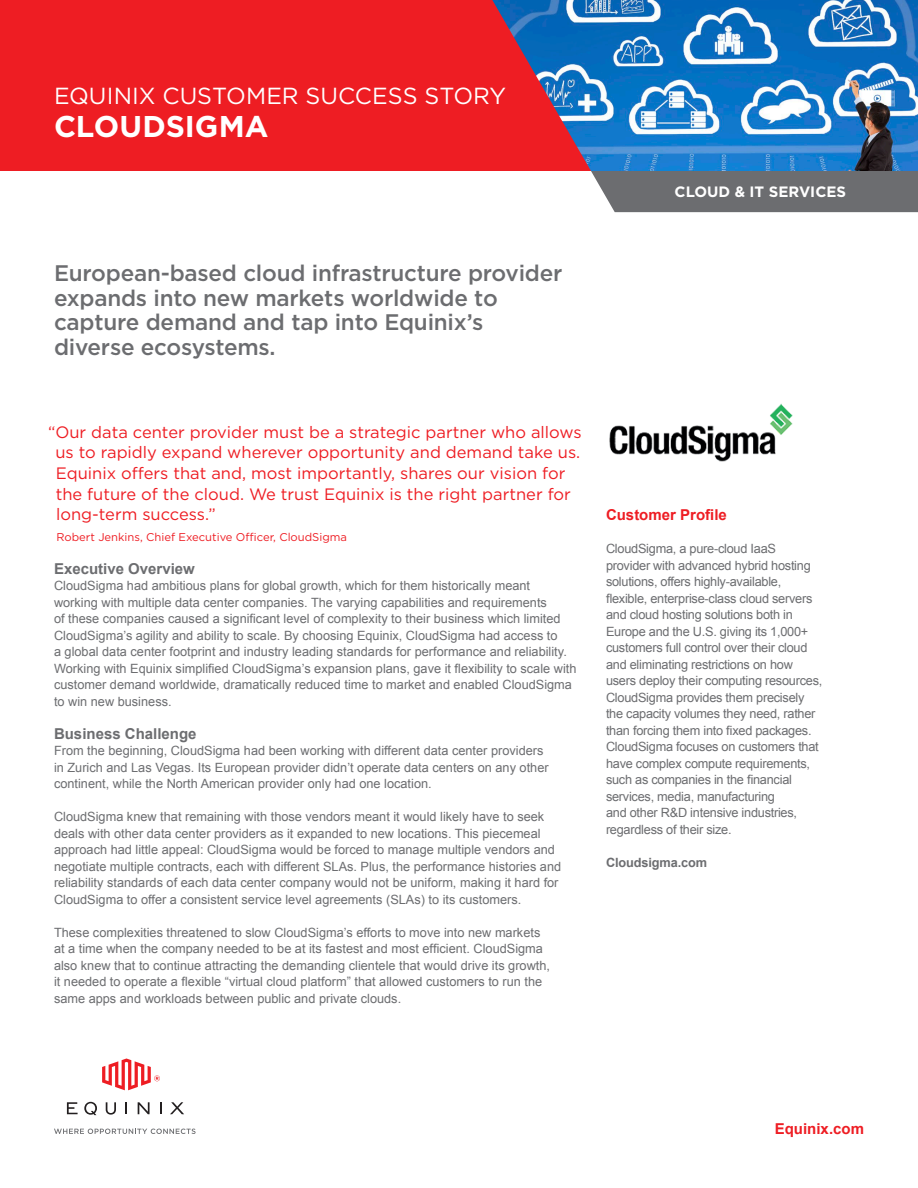
<style>
.page{position:relative;width:918px;height:1188px;background:#fff}
.page>*{position:absolute;margin:0;border:0;box-sizing:border-box;transform-origin:0 0}
.Main_Title_Front{font:700 30px "Gotham";color:#fff}
.Category_Title_Front{font:23.25px "Gotham";color:#fff}
.Lead_In{font:500 22.5px/24.8px "Gotham";letter-spacing:-.01em;color:#6c6d70}
.Customer_Quote{font:16.5px/20.7px "Gotham";color:#ee1d23}
.Side_Bar_Title{font:700 15px "Arial";color:#ee1d23}
.Body_Title_2_Space{font:700 15px "Arial";color:#6c6d70}
.Body_Title_1_Space{font:700 15px "Arial";color:#6c6d70}
.Category_Title{font:700 15px "Gotham";color:#fff}
.Body_Copy_1_Space{font:12.75px/16.5px "Arial";color:#6c6d70}
.Body_Copy{font:12.75px/16.5px "Arial";color:#6c6d70}
.Body_Copy_1_Space-2{font:12.75px/16.5px "Arial";letter-spacing:-.02em;color:#6c6d70}
.Body_Copy_1_Space-3{font:700 12.75px "Arial";letter-spacing:-.01em;color:#6c6d70}
.Quote_Citation{font:11.25px "Gotham";color:#ee1d23}
</style>
<div class="page">
<div style="left:591px;top:171px;width:327px;height:41px;background:#6c6d70"></div>
<svg style="left:67px;top:1102px;width:11px;height:12px"></svg>
<svg style="left:106px;top:1102px;width:10px;height:13px"></svg>
<svg style="left:126px;top:1102px;width:1px;height:12px"></svg>
<svg style="left:138px;top:1102px;width:12px;height:12px"></svg>
<svg style="left:160px;top:1102px;width:2px;height:12px"></svg>
<svg style="left:170px;top:1102px;width:14px;height:12px"></svg>
<svg style="left:84px;top:1102px;width:13px;height:13px"></svg>
<svg style="left:102px;top:1058px;width:58px;height:32px"></svg>
<svg style="left:54px;top:1129px;width:142px;height:5px"></svg>
<img style="left:591px;top:0;width:327px;height:171px">
<svg style="left:0;top:0;width:591px;height:171px;background:#dd2530"></svg>
<img style="left:609px;top:403px;width:184px;height:59px">
<p class="Category_Title_Front" style="left:54px;top:81px;width:454px">EQUINIX CUSTOMER SUCCESS STORY</p>
<p class="Main_Title_Front" style="left:54px;top:106px;width:216px">CLOUDSIGMA</p>
<p class="Category_Title" style="left:675px;top:182px;width:173px">CLOUD &amp; IT SERVICES</p>
<p class="Lead_In" style="left:54px;top:260px;width:510px">European-based cloud infrastructure provider expands into new markets worldwide to capture demand and tap into Equinix’s diverse ecosystems.</p>
<p class="Customer_Quote" style="left:56px;top:421px;width:528px;text-indent:-7px">“Our data center provider must be a strategic partner who allows us to rapidly expand wherever opportunity and demand take us.<br>Equinix offers that and, most importantly, shares our vision for the future of the cloud. We trust Equinix is the right partner for long-term success.”</p>
<p class="Quote_Citation" style="left:56px;top:530px;width:292px">Robert Jenkins, Chief Executive Officer, CloudSigma</p>
<p class="Body_Title_2_Space" style="left:54px;top:558px;width:142px">Executive Overview</p>
<p class="Body_Copy" style="left:54px;top:578px;width:524px">CloudSigma had ambitious plans for global growth, which for them historically meant working with multiple data center companies. The varying capabilities and requirements<br>of these companies caused a significant level of complexity to their business which limited CloudSigma’s agility and ability to scale. By choosing Equinix, CloudSigma had access to<br>a global data center footprint and industry leading standards for performance and reliability.<br>Working with Equinix simplified CloudSigma’s expansion plans, gave it flexibility to scale with customer demand worldwide, dramatically reduced time to market and enabled CloudSigma to win new business.</p>
<p class="Body_Title_1_Space" style="left:54px;top:723px;width:144px">Business Challenge</p>
<p class="Body_Copy" style="left:54px;top:743px;width:496px">From the beginning, CloudSigma had been working with different data center providers in Zurich and Las Vegas. Its European provider didn’t operate data centers on any other continent, while the North American provider only had one location.</p>
<p class="Body_Copy_1_Space" style="left:54px;top:809px;width:509px">CloudSigma knew that remaining with those vendors meant it would likely have to seek deals with other data center providers as it expanded to new locations. This piecemeal approach had little appeal: CloudSigma would be forced to manage multiple vendors and negotiate multiple contracts, each with different SLAs. Plus, the performance histories and reliability standards of each data center company would not be uniform, making it hard for CloudSigma to offer a consistent service level agreements (SLAs) to its customers.</p>
<p class="Body_Copy_1_Space" style="left:54px;top:924px;width:498px">These complexities threatened to slow CloudSigma’s efforts to move into new markets at a time when the company needed to be at its fastest and most efficient. CloudSigma also knew that to continue attracting the demanding clientele that would drive its growth, it needed to operate a flexible “virtual cloud platform” that allowed customers to run the same apps and workloads between public and private clouds.</p>
<p class="Side_Bar_Title" style="left:606px;top:505px;width:122px">Customer Profile</p>
<p class="Body_Copy_1_Space-2" style="left:606px;top:541px;width:218px">CloudSigma, a pure-cloud IaaS provider with advanced hybrid hosting solutions, offers highly-available, flexible, enterprise-class cloud servers and cloud hosting solutions both in Europe and the U.S. giving its 1,000+ customers full control over their cloud and eliminating restrictions on how users deploy their computing resources, CloudSigma provides them precisely the capacity volumes they need, rather than forcing them into fixed packages.<br>CloudSigma focuses on customers that have complex compute requirements, such as companies in the financial services, media, manufacturing<br>and other R&amp;D intensive industries, regardless of their size.</p>
<p class="Body_Copy_1_Space-3" style="left:606px;top:854px;width:103px">Cloudsigma.com</p>
<p class="Side_Bar_Title" style="left:775px;top:1119px;width:91px">Equinix.com</p>
</div>
